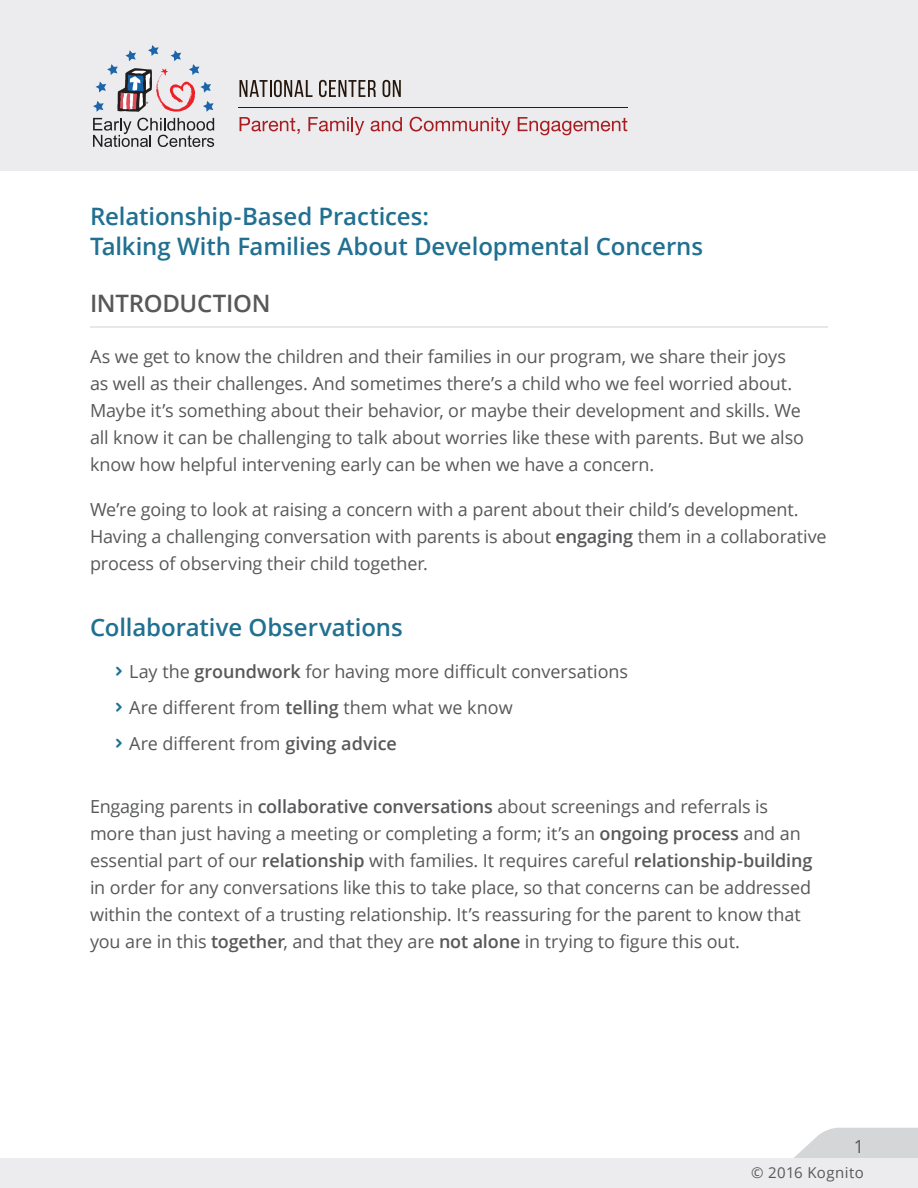
<style>
.page{position:relative;width:918px;height:1188px;background:#fff}
.page>*{position:absolute;margin:0;border:0;box-sizing:border-box;transform-origin:0 0}
.Sub_Title{font:600 24px/30px "Open Sans";letter-spacing:-.005em;color:#217091}
.t1{font:600 24px "Open Sans";letter-spacing:-.015em;color:#57585a}
.body{font:18px/27px "Open Sans";letter-spacing:-.01em;color:#57585a}
.pagination{font:18px "Open Sans";color:#57585a}
.t2{font:15px "Open Sans";letter-spacing:.025em;color:#57585a}
.s1{font-weight:600}
.s2{font-family:"Modern Pictograms Pro";font-size:22.5px;color:#217091}
</style>
<div class="page">
<div style="left:0;top:0;width:918px;height:171px;background:#ececee"></div>
<svg style="left:240px;top:117px;width:60px;height:17px"></svg>
<svg style="left:308px;top:117px;width:56px;height:18px"></svg>
<svg style="left:371px;top:117px;width:31px;height:14px"></svg>
<svg style="left:410px;top:117px;width:101px;height:18px"></svg>
<svg style="left:518px;top:117px;width:109px;height:18px"></svg>
<svg style="left:239px;top:80px;width:74px;height:17px"></svg>
<svg style="left:319px;top:80px;width:57px;height:17px"></svg>
<svg style="left:383px;top:80px;width:18px;height:17px"></svg>
<hr style="left:239px;top:108px;width:389px;height:1px;background:#211e1e">
<svg style="left:93px;top:118px;width:121px;height:29px"></svg>
<svg style="left:93px;top:45px;width:121px;height:67px"></svg>
<svg style="left:730px;top:1128px;width:188px;height:31px"></svg>
<div style="left:0;top:1159px;width:918px;height:29px;background:#ececee"></div>
<hr style="left:90px;top:327px;width:738px;height:1px;background:#d1d2d4">
<p class="Sub_Title" style="left:90px;top:201px;width:615px">Relationship-Based Practices:<br>Talking With Families About Developmental Concerns</p>
<p class="t1" style="left:90px;top:287px;width:182px">INTRODUCTION</p>
<p class="body" style="left:90px;top:343px;width:716px">As we get to know the children and their families in our program, we share their joys as well as their challenges. And sometimes there’s a child who we feel worried about.<br>Maybe it’s something about their behavior, or maybe their development and skills. We all know it can be challenging to talk about worries like these with parents. But we also know how helpful intervening early can be when we have a concern.</p>
<p class="body" style="left:90px;top:496px;width:738px">We’re going to look at raising a concern with a parent about their child’s development.<br>Having a challenging conversation with parents is about <span class="s1">engaging</span> them in a collaborative process of observing their child together.</p>
<p class="Sub_Title" style="left:90px;top:612px;width:314px">Collaborative Observations</p>
<p class="body" style="left:114px;top:658px;width:516px"><span class="s2">‹</span> Lay the <span class="s1">groundwork</span> for having more difficult conversations</p>
<p class="body" style="left:114px;top:694px;width:400px"><span class="s2">‹</span> Are different from <span class="s1">telling</span> them what we know</p>
<p class="body" style="left:114px;top:730px;width:284px"><span class="s2">‹</span> Are different from <span class="s1">giving advice</span></p>
<p class="body" style="left:90px;top:793px;width:724px">Engaging parents in <span class="s1">collaborative conversations</span> about screenings and referrals is more than just having a meeting or completing a form; it’s an <span class="s1">ongoing process</span> and an essential part of our <span class="s1">relationship</span> with families. It requires careful <span class="s1">relationship-building </span>in order for any conversations like this to take place, so that concerns can be addressed within the context of a trusting relationship. It’s reassuring for the parent to know that you are in this <span class="s1">together</span>, and that they are <span class="s1">not alone</span> in trying to figure this out.</p>
<p class="pagination" style="left:854px;top:1134px;width:12px">1</p>
<p class="t2" style="left:751px;top:1162px;width:114px">© 2016 Kognito</p>
</div>
